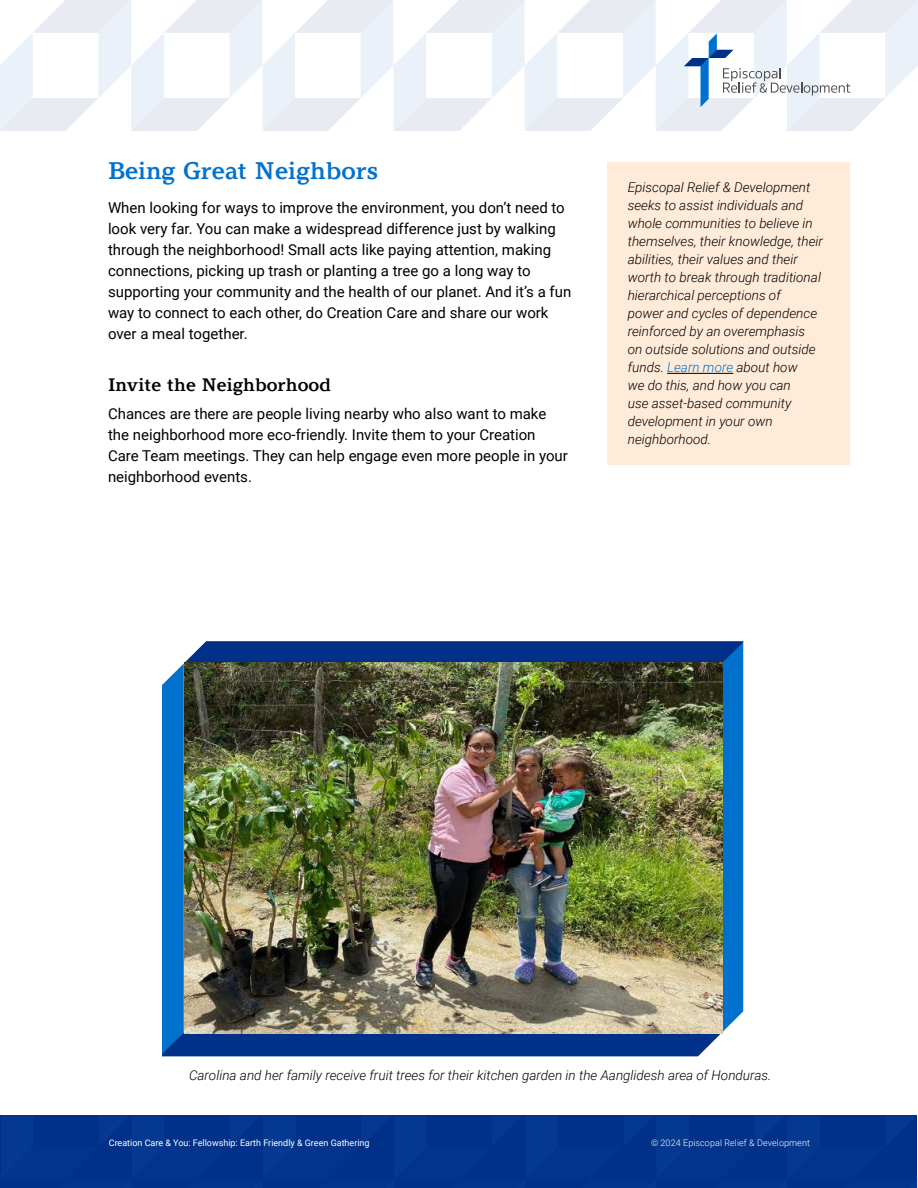
<style>
.page{position:relative;width:918px;height:1188px;background:#fff}
.page>*{position:absolute;margin:0;border:0;box-sizing:border-box;transform-origin:0 0}
.t1{font:700 24px "Argesta Text";color:#0072ce}
.t2{font:700 18px "Argesta Text";color:#000}
.t3{font:15px/21px "Roboto";color:#000}
.t4{font:italic 300 13.5px/18px "Roboto";color:#000}
.t5{font:9px "Roboto";color:#fff}
.t6{font:300 9px "Roboto";letter-spacing:.01em;color:#fff}
.s1{color:#0072ce}
</style>
<div class="page">
<div style="left:1px;top:1116px;width:917px;height:72px;background:#03348c"></div>
<svg style="left:0;top:0;width:918px;height:131px"></svg>
<div style="left:608px;top:162px;width:242px;height:303px;background:#ffebd8"></div>
<hr style="left:667px;top:373px;width:66px;height:1px;background:#000">
<svg style="left:162px;top:641px;width:581px;height:415px;background:#1055a6"></svg>
<img style="left:184px;top:663px;width:539px;height:370px">
<h1 class="t1" style="left:108px;top:156px;width:272px">Being Great Neighbors</h1>
<p class="t3" style="left:108px;top:197px;width:465px">When looking for ways to improve the environment, you don’t need to look very far. You can make a widespread difference just by walking through the neighborhood! Small acts like paying attention, making connections, picking up trash or planting a tree go a long way to supporting your community and the health of our planet. And it’s a fun way to connect to each other, do Creation Care and share our work over a meal together.</p>
<p class="t2" style="left:108px;top:374px;width:224px">Invite the Neighborhood</p>
<p class="t3" style="left:108px;top:402px;width:461px">Chances are there are people living nearby who also want to make the neighborhood more eco-friendly. Invite them to your Creation Care Team meetings. They can help engage even more people in your neighborhood events.</p>
<p class="t4" style="left:628px;top:178px;width:197px">Episcopal Relief &amp; Development seeks to assist individuals and whole communities to believe in themselves, their knowledge, their abilities, their values and their worth to break through traditional hierarchical perceptions of<br>power and cycles of dependence reinforced by an overemphasis on outside solutions and outside funds. <span class="s1">Learn more</span> about how<br>we do this, and how you can<br>use asset-based community development in your own neighborhood.</p>
<p class="t4" style="left:189px;top:1066px;width:584px">Carolina and her family receive fruit trees for their kitchen garden in the Aanglidesh area of Honduras.</p>
<p class="t5" style="left:109px;top:1136px;width:262px">Creation Care &amp; You: Fellowship: Earth Friendly &amp; Green Gathering</p>
<p class="t6" style="left:651px;top:1136px;width:160px">© 2024 Episcopal Relief &amp; Development</p>
</div>
